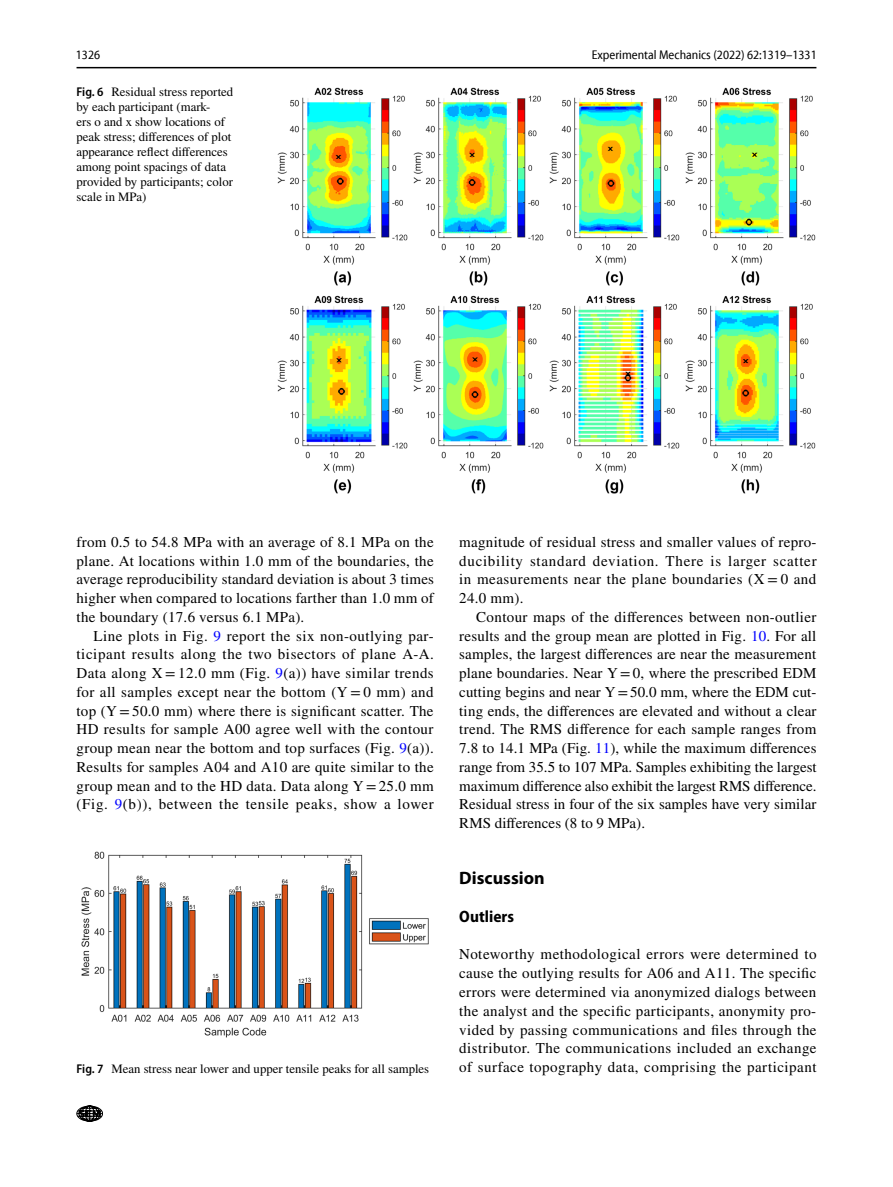
<style>
.page{position:relative;width:893px;height:1187px;background:#fff}
.page>*{position:absolute;margin:0;border:0;box-sizing:border-box;transform-origin:0 0}
.t1{font:700 18px "Myriad Pro";color:#000}
.t2{font:700 semi-condensed 16.5px "Myriad Pro";color:#000}
.t3{font:15px/18.8px "STIX";letter-spacing:.03em;color:#000;text-align:justify}
.t4{font:12.75px/15px "STIX";color:#000}
.t5{font:semi-condensed 12.75px "Myriad Pro Unic";color:#000}
.s1{font-family:"Myriad Pro";font-weight:600;font-stretch:semi-condensed}
.s2{color:#00f}
</style>
<div class="page">
<hr style="left:77px;top:67px;width:739px;height:1px;background:#000">
<svg style="left:77px;top:1105px;width:26px;height:16px"></svg>
<img style="left:277px;top:87px;width:539px;height:407px">
<img style="left:81px;top:851px;width:348px;height:187px">
<p class="t5" style="left:76px;top:50px;width:26px">1326</p>
<p class="t5" style="left:592px;top:50px;width:226px">Experimental Mechanics (2022) 62:1319–1331</p>
<p class="t4" style="left:77px;top:85px;width:158px"><span class="s1">Fig. 6</span> Residual stress reported by each participant (mark-<br>ers o and x show locations of peak stress; differences of plot appearance reflect differences among point spacings of data provided by participants; color scale in MPa)</p>
<p class="t3" style="left:77px;top:533px;width:359px">from 0.5 to 54.8 MPa with an average of 8.1 MPa on the plane. At locations within 1.0 mm of the boundaries, the average reproducibility standard deviation is about 3 times higher when compared to locations farther than 1.0 mm of the boundary (17.6 versus 6.1 MPa).</p>
<p class="t3" style="left:77px;top:627px;width:359px;text-indent:17px">Line plots in Fig. <span class="s2">9</span> report the six non-outlying par&shy;ticipant results along the two bisectors of plane A-A.<br>Data along X = 12.0 mm (Fig. <span class="s2">9</span>(a)) have similar trends for all samples except near the bottom (Y = 0 mm) and top (Y =50.0 mm) where there is significant scatter. The HD results for sample A00 agree well with the contour group mean near the bottom and top surfaces (Fig. <span class="s2">9</span>(a)).<br>Results for samples A04 and A10 are quite similar to the group mean and to the HD data. Data along Y =25.0 mm (Fig. <span class="s2">9</span>(b)), between the tensile peaks, show a lower</p>
<p class="t4" style="left:77px;top:1062px;width:354px"><span class="s1">Fig. 7</span> Mean stress near lower and upper tensile peaks for all samples</p>
<p class="t3" style="left:459px;top:533px;width:359px">magnitude of residual stress and smaller values of repro&shy;ducibility standard deviation. There is larger scatter in measurements near the plane boundaries (X = 0 and 24.0 mm).</p>
<p class="t3" style="left:459px;top:608px;width:359px;text-indent:17px">Contour maps of the differences between non-outlier results and the group mean are plotted in Fig. <span class="s2">10</span>. For all samples, the largest differences are near the measurement plane boundaries. Near Y =0, where the prescribed EDM cutting begins and near Y=50.0 mm, where the EDM cut&shy;ting ends, the differences are elevated and without a clear trend. The RMS difference for each sample ranges from 7.8 to 14.1 MPa (Fig. <span class="s2">11</span>), while the maximum differences range from 35.5 to 107 MPa. Samples exhibiting the largest maximum difference also exhibit the largest RMS difference.<br>Residual stress in four of the six samples have very similar RMS differences (8 to 9 MPa).</p>
<p class="t1" style="left:459px;top:866px;width:87px">Discussion</p>
<p class="t2" style="left:459px;top:907px;width:56px">Outliers</p>
<p class="t3" style="left:459px;top:946px;width:359px">Noteworthy methodological errors were determined to cause the outlying results for A06 and A11. The specific errors were determined via anonymized dialogs between the analyst and the specific participants, anonymity pro&shy;vided by passing communications and files through the distributor. The communications included an exchange of surface topography data, comprising the participant</p>
</div>
